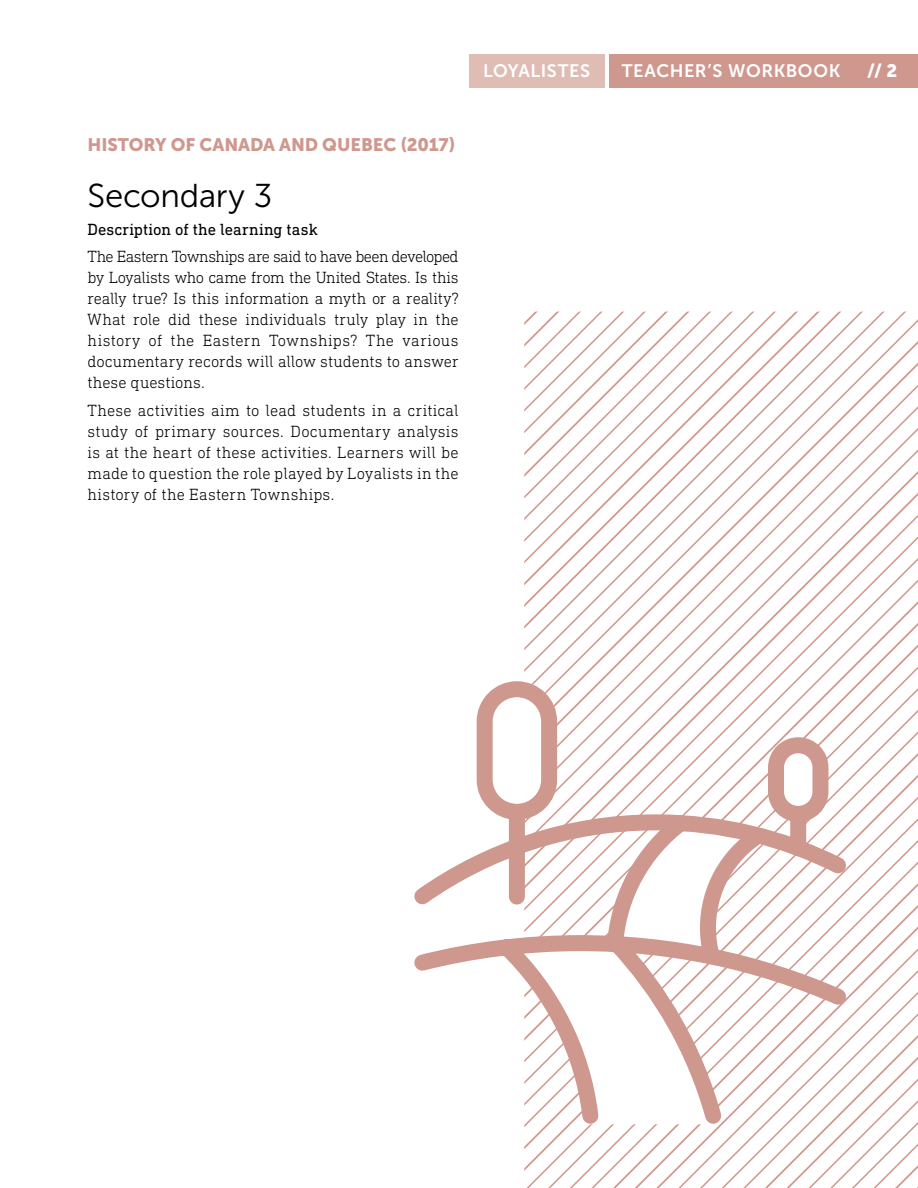
<style>
.page{position:relative;width:918px;height:1188px;background:#fff}
.page>*{position:absolute;margin:0;border:0;box-sizing:border-box;transform-origin:0 0}
.t1{font:33px "Museo Sans 300";letter-spacing:-.005em;color:#000}
.t2{font:18px "Museo Sans 900";letter-spacing:-.005em;color:#cf988e}
.t3{font:18px "Museo Sans 700";letter-spacing:.035em;color:#fff}
.t4{font:18px "Museo Sans 900";color:#fff}
.t5{font:300 16.5px/21px "DIN Next Slab Pro";letter-spacing:.01em;color:#000;text-align:justify}
.t6{font:16.5px "DIN Next Slab Pro";letter-spacing:.005em;color:#000}
</style>
<div class="page">
<div style="left:609px;top:54px;width:309px;height:34px;background:#cf988e"></div>
<div style="left:469px;top:54px;width:136px;height:34px;background:#dfbcb4"></div>
<img style="left:524px;top:312px;width:394px;height:876px">
<svg style="left:414px;top:673px;width:446px;height:462px"></svg>
<p class="t2" style="left:87px;top:134px;width:369px">HISTORY OF CANADA AND QUEBEC (2017)</p>
<h1 class="t1" style="left:87px;top:178px;width:186px">Secondary 3</h1>
<p class="t6" style="left:87px;top:220px;width:232px">Description of the learning task</p>
<p class="t5" style="left:87px;top:246px;width:373px">The Eastern Townships are said to have been developed by Loyalists who came from the United States. Is this really true? Is this information a myth or a reality?<br>What role did these individuals truly play in the history of the Eastern Townships? The various documentary records will allow students to answer these questions.</p>
<p class="t5" style="left:87px;top:400px;width:373px">These activities aim to lead students in a critical study of primary sources. Documentary analysis is at the heart of these activities. Learners will be made to question the role played by Loyalists in the history of the Eastern Townships.</p>
<p class="t3" style="left:483px;top:61px;width:108px">LOYALISTES</p>
<p class="t3" style="left:622px;top:61px;width:220px">TEACHER’S WORKBOOK</p>
<p class="t4" style="left:867px;top:61px;width:32px">//2</p>
</div>
